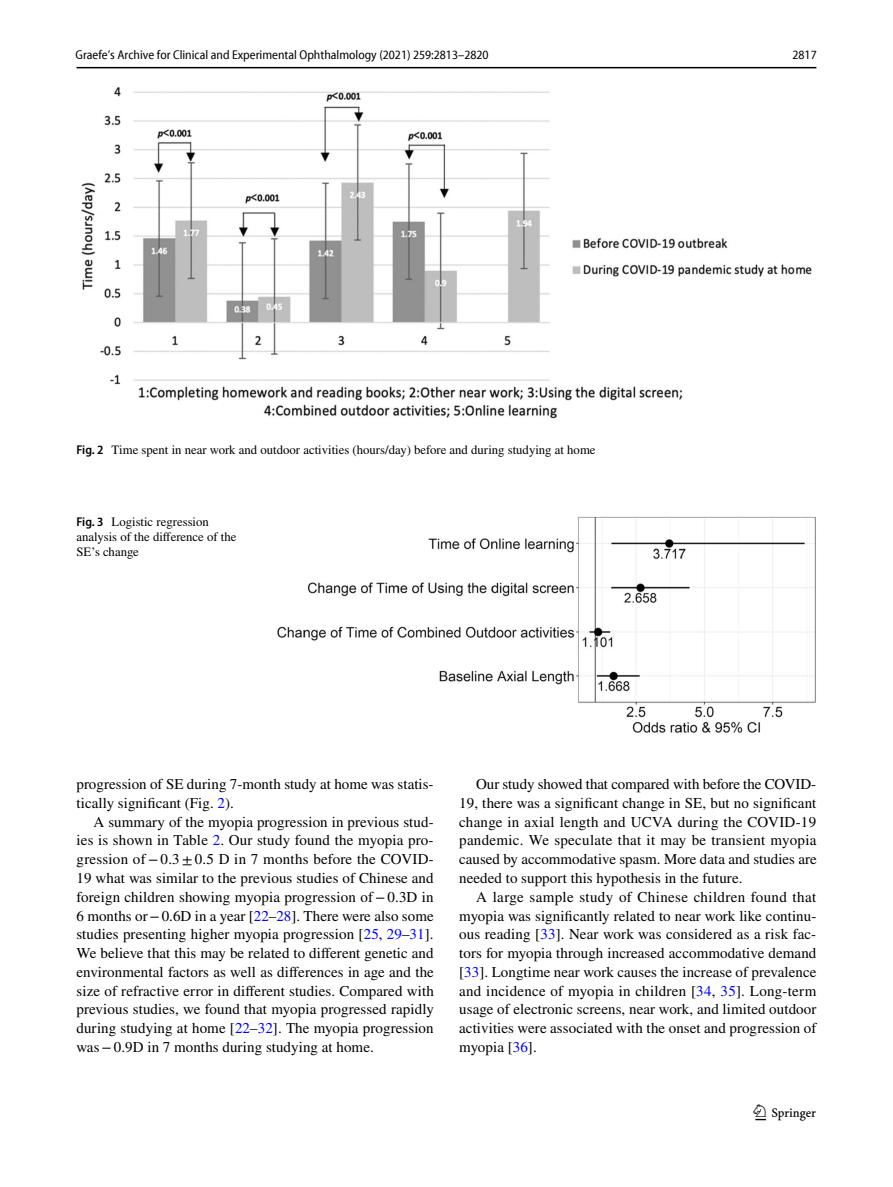
<style>
.page{position:relative;width:893px;height:1187px;background:#fff}
.page>*{position:absolute;margin:0;border:0;box-sizing:border-box;transform-origin:0 0}
.t1{font:22.5px "Springnew Regular 3";color:#000}
.t2{font:15px/18.8px "STIX";letter-spacing:.005em;color:#000;text-align:justify}
.t3{font:12.75px/15px "STIX";color:#000}
.t4{font:semi-condensed 12.75px "Myriad Pro Unic";color:#000}
.s1{font-family:"Myriad Pro";font-weight:600;font-stretch:semi-condensed}
.s2{color:#00f}
</style>
<div class="page">
<hr style="left:77px;top:67px;width:739px;height:1px;background:#000">
<img style="left:81px;top:87px;width:731px;height:332px">
<img style="left:277px;top:516px;width:539px;height:217px">
<p class="t4" style="left:76px;top:50px;width:415px">Graefe’s Archive for Clinical and Experimental Ophthalmology (2021) 259:2813–2820</p>
<p class="t4" style="left:792px;top:50px;width:26px">2817</p>
<p class="t3" style="left:77px;top:443px;width:521px"><span class="s1">Fig. 2</span> Time spent in near work and outdoor activities (hours/day) before and during studying at home</p>
<p class="t3" style="left:77px;top:515px;width:162px"><span class="s1">Fig. 3</span> Logistic regression analysis of the difference of the<br>SE’s change</p>
<p class="t2" style="left:77px;top:775px;width:358px">progression of SE during 7-month study at home was statis&shy;tically significant (Fig. <span class="s2">2</span>).</p>
<p class="t2" style="left:77px;top:813px;width:359px;text-indent:17px">A summary of the myopia progression in previous stud&shy;ies is shown in Table <span class="s2">2</span>. Our study found the myopia pro&shy;gression of−0.3±0.5 D in 7 months before the COVID-19 what was similar to the previous studies of Chinese and foreign children showing myopia progression of−0.3D in 6 months or−0.6D in a year [<span class="s2">22</span>–<span class="s2">28</span>]. There were also some studies presenting higher myopia progression [<span class="s2">25</span>, <span class="s2">29</span>–<span class="s2">31</span>].<br>We believe that this may be related to different genetic and environmental factors as well as differences in age and the size of refractive error in different studies. Compared with previous studies, we found that myopia progressed rapidly during studying at home [<span class="s2">22</span>–<span class="s2">32</span>]. The myopia progression was−0.9D in 7 months during studying at home.</p>
<p class="t2" style="left:459px;top:775px;width:359px;text-indent:17px">Our study showed that compared with before the COVID-19, there was a significant change in SE, but no significant change in axial length and UCVA during the COVID-19 pandemic. We speculate that it may be transient myopia caused by accommodative spasm. More data and studies are needed to support this hypothesis in the future.</p>
<p class="t2" style="left:459px;top:888px;width:359px;text-indent:17px">A large sample study of Chinese children found that myopia was significantly related to near work like continu&shy;ous reading [<span class="s2">33</span>]. Near work was considered as a risk fac&shy;tors for myopia through increased accommodative demand [<span class="s2">33</span>]. Longtime near work causes the increase of prevalence and incidence of myopia in children [<span class="s2">34</span>, <span class="s2">35</span>]. Long-term usage of electronic screens, near work, and limited outdoor activities were associated with the onset and progression of myopia [<span class="s2">36</span>].</p>
<h1 class="t1" style="left:755px;top:1104px;width:62px">1 3</h1>
</div>
